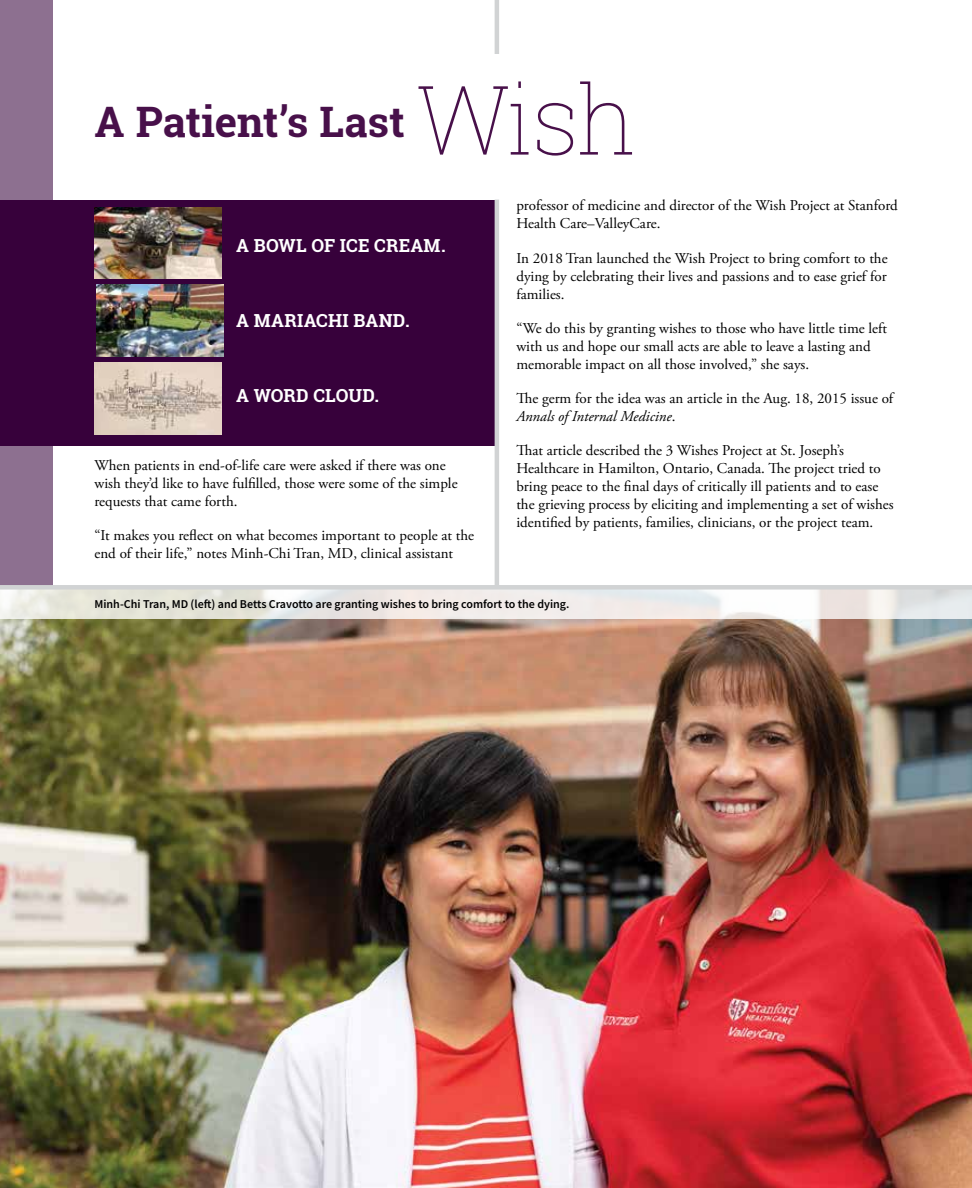
<style>
.page{position:relative;width:972px;height:1188px;background:#fff}
.page>*{position:absolute;margin:0;border:0;box-sizing:border-box;transform-origin:0 0}
.t1{font:100 96px "Roboto Slab";color:#48104a}
.t2{font:700 42px "Roboto Slab";color:#48104a}
.t3{font:700 18px "Roboto Slab";letter-spacing:.01em;color:#fff}
.t4{font:15px/18px "Adobe Garamond Pro";color:#000}
.t5{font:600 12px "Source Sans Pro";color:#000}
.s1{font-style:italic}
</style>
<div class="page">
<div style="left:0;top:0;width:53px;height:1188px;background:#8d7090"></div>
<img style="left:0;top:619px;width:972px;height:569px">
<svg style="left:0;top:590px;width:972px;height:29px;background:#eceae6"></svg>
<div style="left:0;top:200px;width:496px;height:246px;background:#37013b"></div>
<div style="left:0;top:585px;width:972px;height:5px;background:#d1d3d4"></div>
<hr style="left:495px;top:0;width:4px;height:54px;background:#d1d3d4">
<hr style="left:495px;top:200px;width:4px;height:385px;background:#d1d3d4">
<img style="left:94px;top:207px;width:128px;height:72px">
<img style="left:96px;top:285px;width:127px;height:71px">
<img style="left:94px;top:363px;width:128px;height:71px">
<h2 class="t2" style="left:94px;top:93px;width:312px">A Patient’s Last</h2>
<h1 class="t1" style="left:416px;top:54px;width:223px">Wish</h1>
<p class="t3" style="left:236px;top:233px;width:211px">A BOWL OF ICE CREAM.</p>
<p class="t3" style="left:236px;top:308px;width:175px">A MARIACHI BAND.</p>
<p class="t3" style="left:236px;top:383px;width:144px">A WORD CLOUD.</p>
<p class="t4" style="left:94px;top:457px;width:365px">When patients in end-of-life care were asked if there was one wish they’d like to have fulfilled, those were some of the simple requests that came forth.</p>
<p class="t4" style="left:94px;top:527px;width:381px">“It makes you reflect on what becomes important to people at the end of their life,” notes Minh-Chi Tran, MD, clinical assistant</p>
<p class="t4" style="left:516px;top:197px;width:383px">professor of medicine and director of the Wish Project at Stanford<br>Health Care–ValleyCare.</p>
<p class="t4" style="left:516px;top:249px;width:373px;text-align:justify">In 2018 Tran launched the Wish Project to bring comfort to the dying by celebrating their lives and passions and to ease grief for families.</p>
<p class="t4" style="left:516px;top:320px;width:372px">“We do this by granting wishes to those who have little time left with us and hope our small acts are able to leave a lasting and memorable impact on all those involved,” she says.</p>
<p class="t4" style="left:516px;top:390px;width:378px">The germ for the idea was an article in the Aug. 18, 2015 issue of<br><span class="s1">Annals of Internal Medicine</span>.</p>
<p class="t4" style="left:516px;top:442px;width:379px">That article described the 3 Wishes Project at St. Joseph’s Healthcare in Hamilton, Ontario, Canada. The project tried to bring peace to the final days of critically ill patients and to ease the grieving process by eliciting and implementing a set of wishes identified by patients, families, clinicians, or the project team.</p>
<p class="t5" style="left:94px;top:596px;width:476px">Minh-Chi Tran, MD (left) and Betts Cravotto are granting wishes to bring comfort to the dying.</p>
</div>
